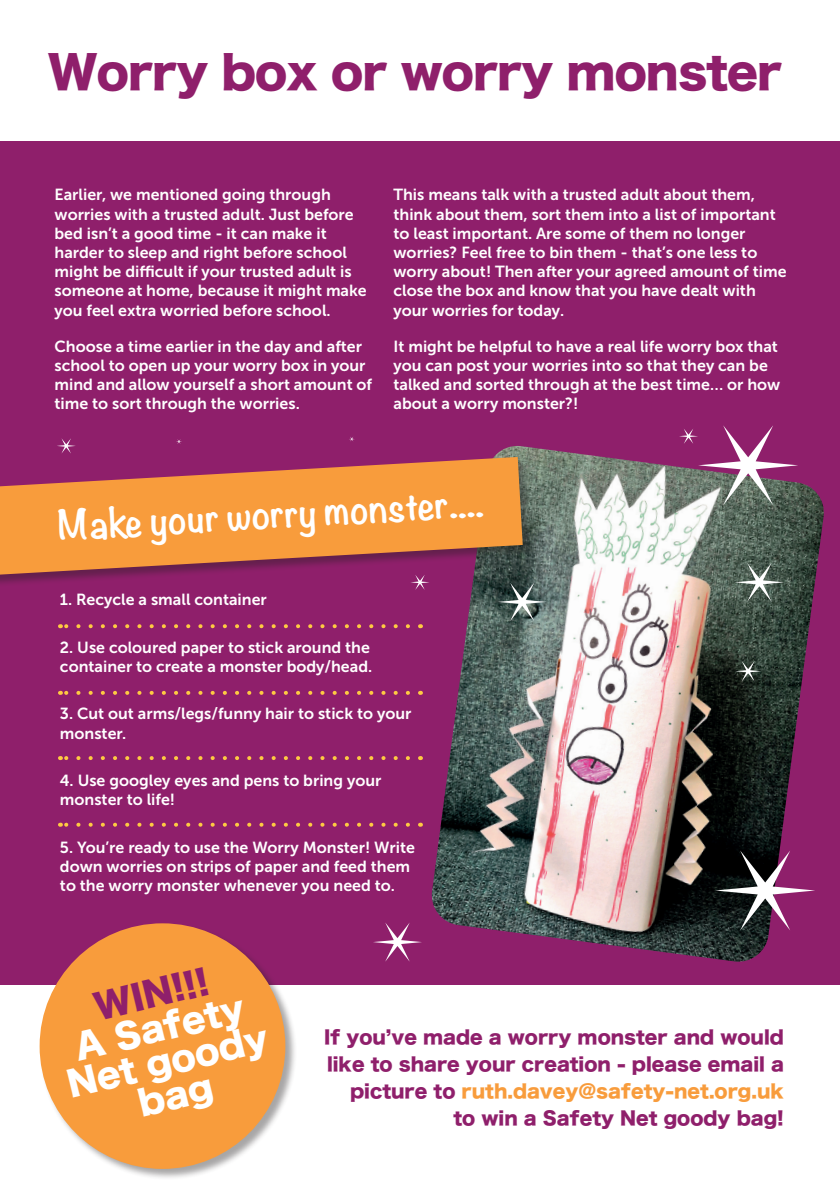
<style>
.page{position:relative;width:840px;height:1191px;background:#fff}
.page>*{position:absolute;margin:0;border:0;box-sizing:border-box;transform-origin:0 0}
.t1{font:44.8px "Hira Kaku Std W8";letter-spacing:-.02em;color:#8f1f6b}
.t2{font:700 36px "Noteworthy";color:#fff}
.t3{font:34px/34.4px "Hira Kaku Std W8";color:#fff;text-align:center}
.t4{font:34px "Hira Kaku Std W8";color:#8f1f6b}
.t5{font:18.4px/27px "Hira Kaku Std W8";color:#8f1f6b;text-align:right}
.t6{font:16px/19.2px "Museo Sans 700";color:#fff}
.s1{color:#f89c3c}
</style>
<div class="page">
<div style="left:0;top:141px;width:839px;height:843px;background:#8f1f6b"></div>
<img style="left:431px;top:446px;width:393px;height:516px">
<div style="left:39px;top:922px;width:258px;height:258px;background:#231f20;opacity:.4"></div>
<div style="left:40px;top:923px;width:245px;height:245px;background:#f89c3c;border-radius:50%"></div>
<svg style="left:60px;top:624px;width:348px;height:4px"></svg>
<svg style="left:60px;top:691px;width:348px;height:4px"></svg>
<svg style="left:60px;top:756px;width:348px;height:4px"></svg>
<svg style="left:60px;top:822px;width:348px;height:4px"></svg>
<div style="left:0;top:457px;width:534px;height:134px;background:#231f20;opacity:.4"></div>
<svg style="left:0;top:457px;width:522px;height:117px;fill:#f89c3c"></svg>
<svg style="left:714px;top:850px;width:100px;height:80px"></svg>
<svg style="left:373px;top:923px;width:49px;height:38px"></svg>
<svg style="left:410px;top:574px;width:19px;height:16px"></svg>
<svg style="left:678px;top:425px;width:119px;height:80px"></svg>
<svg style="left:57px;top:438px;width:19px;height:15px"></svg>
<svg style="left:176px;top:439px;width:6px;height:5px"></svg>
<svg style="left:349px;top:437px;width:6px;height:4px"></svg>
<svg style="left:734px;top:661px;width:26px;height:20px"></svg>
<svg style="left:497px;top:582px;width:49px;height:39px;background:#5d6e6b"></svg>
<svg style="left:734px;top:562px;width:49px;height:40px;background:#65746a"></svg>
<h1 class="t1" style="left:48px;top:47px;width:735px">Worry box or worry monster</h1>
<p class="t6" style="left:54px;top:185px;width:313px">Earlier, we mentioned going through worries with a trusted adult. Just before bed isn’t a good time - it can make it harder to sleep and right before school might be difficult if your trusted adult is someone at home, because it might make you feel extra worried before school.</p>
<p class="t6" style="left:54px;top:337px;width:319px">Choose a time earlier in the day and after school to open up your worry box in your mind and allow yourself a short amount of time to sort through the worries.</p>
<p class="t6" style="left:393px;top:185px;width:394px">This means talk with a trusted adult about them, think about them, sort them into a list of important to least important. Are some of them no longer worries? Feel free to bin them - that’s one less to worry about! Then after your agreed amount of time close the box and know that you have dealt with your worries for today.</p>
<p class="t6" style="left:393px;top:337px;width:388px">It might be helpful to have a real life worry box that you can post your worries into so that they can be talked and sorted through at the best time… or how about a worry monster?!</p>
<h2 class="t2" style="left:56px;top:493px;width:427px;rotate:-3deg">Make your worry monster....</h2>
<p class="t6" style="left:60px;top:590px;width:208px">1. Recycle a small container</p>
<p class="t6" style="left:60px;top:637px;width:313px">2. Use coloured paper to stick around the container to create a monster body/head.</p>
<p class="t6" style="left:60px;top:704px;width:353px">3. Cut out arms/legs/funny hair to stick to your monster.</p>
<p class="t6" style="left:60px;top:771px;width:323px">4. Use googley eyes and pens to bring your monster to life!</p>
<p class="t6" style="left:60px;top:837px;width:356px">5. You’re ready to use the Worry Monster! Write down worries on strips of paper and feed them to the worry monster whenever you need to.</p>
<h3 class="t4" style="left:90px;top:989px;width:118px;rotate:-14deg">WIN!!!</h3>
<h3 class="t3" style="left:55px;top:1036px;width:207px;rotate:-14deg">A Safety<br>Net goody bag</h3>
<p class="t5" style="left:324px;top:1023px;width:461px">If you’ve made a worry monster and would like to share your creation - please email a picture to <span class="s1">ruth.davey@safety-net.org.uk </span>to win a Safety Net goody bag!</p>
</div>
